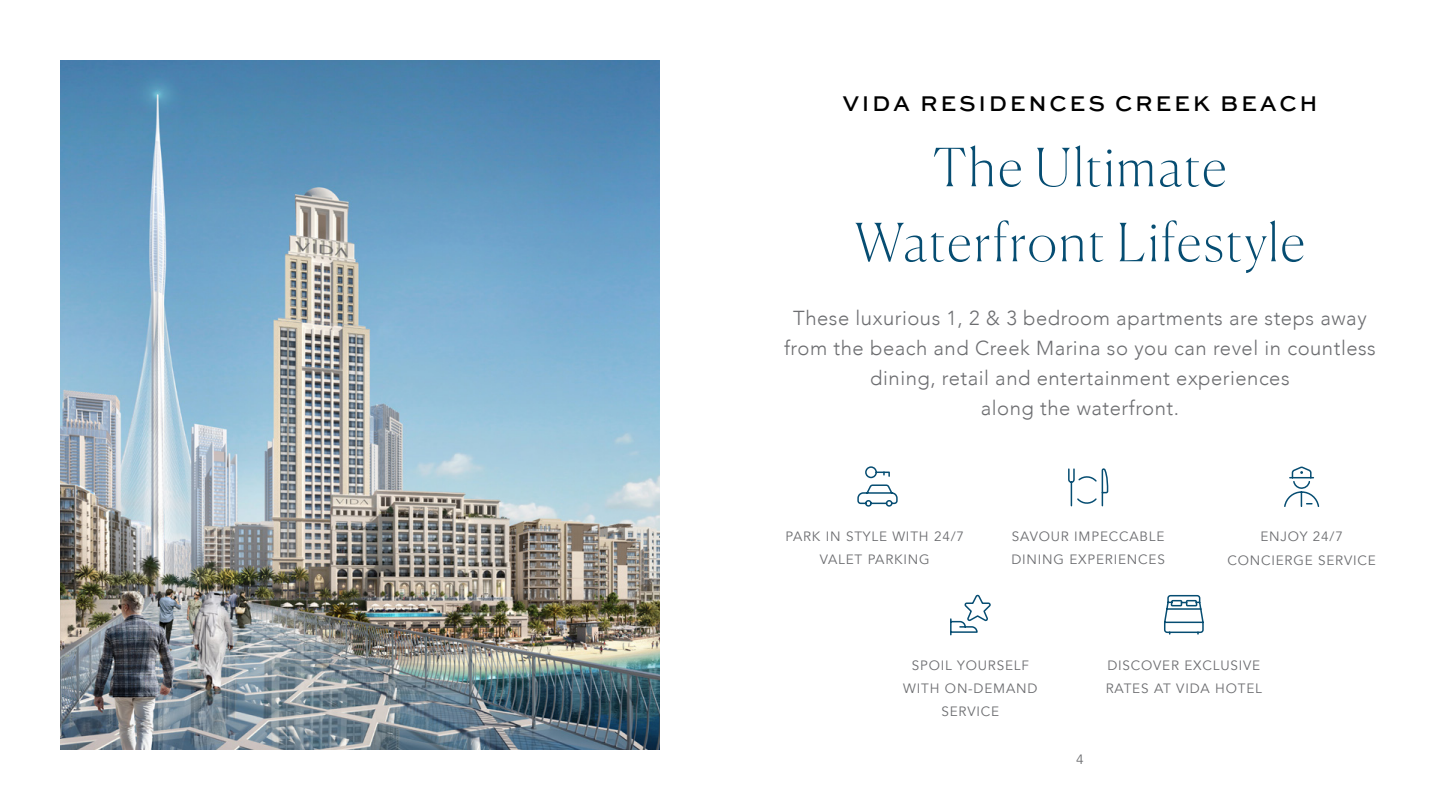
<style>
.page{position:relative;width:1440px;height:810px;background:#fff}
.page>*{position:absolute;margin:0;border:0;box-sizing:border-box;transform-origin:0 0}
.t1{font:100 52.5px/75px "Canela";letter-spacing:.04em;color:#064d72;text-align:center}
.t2{font:500 22.5px "Sweet Sans Pro";letter-spacing:.12em;color:#000}
.t3{font:300 20.25px/30px "Avenir";letter-spacing:.025em;color:#6d6e71;text-align:center}
.t4{font:13.5px/23.2px "Avenir";letter-spacing:.06em;color:#6d6e71;text-align:center}
</style>
<div class="page">
<svg style="left:1068px;top:468px;width:41px;height:39px"></svg>
<svg style="left:950px;top:594px;width:41px;height:42px"></svg>
<svg style="left:1284px;top:466px;width:36px;height:41px"></svg>
<svg style="left:857px;top:466px;width:41px;height:41px"></svg>
<img style="left:60px;top:60px;width:600px;height:690px">
<svg style="left:1164px;top:594px;width:40px;height:41px"></svg>
<p class="t2" style="left:842px;top:87px;width:477px">VIDA RESIDENCES CREEK BEACH</p>
<h1 class="t1" style="left:855px;top:125px;width:452px">The Ultimate<br>Waterfront Lifestyle</h1>
<p class="t3" style="left:784px;top:303px;width:593px">These luxurious 1, 2 &amp; 3 bedroom apartments are steps away from the beach and Creek Marina so you can revel in countless dining, retail and entertainment experiences<br>along the waterfront.</p>
<p class="t4" style="left:785px;top:525px;width:180px">PARK IN STYLE WITH 24/7<br>VALET PARKING</p>
<p class="t4" style="left:1011px;top:525px;width:155px;text-align:left">SAVOUR IMPECCABLE<br>DINING EXPERIENCES</p>
<p class="t4" style="left:1227px;top:525px;width:150px">ENJOY 24/7<br>CONCIERGE SERVICE</p>
<p class="t4" style="left:903px;top:654px;width:136px">SPOIL YOURSELF<br>WITH ON-DEMAND<br>SERVICE</p>
<p class="t4" style="left:1106px;top:654px;width:158px;text-align:left">DISCOVER EXCLUSIVE<br>RATES AT VIDA HOTEL</p>
<p class="t4" style="left:1076px;top:747px;width:9px">4</p>
</div>
